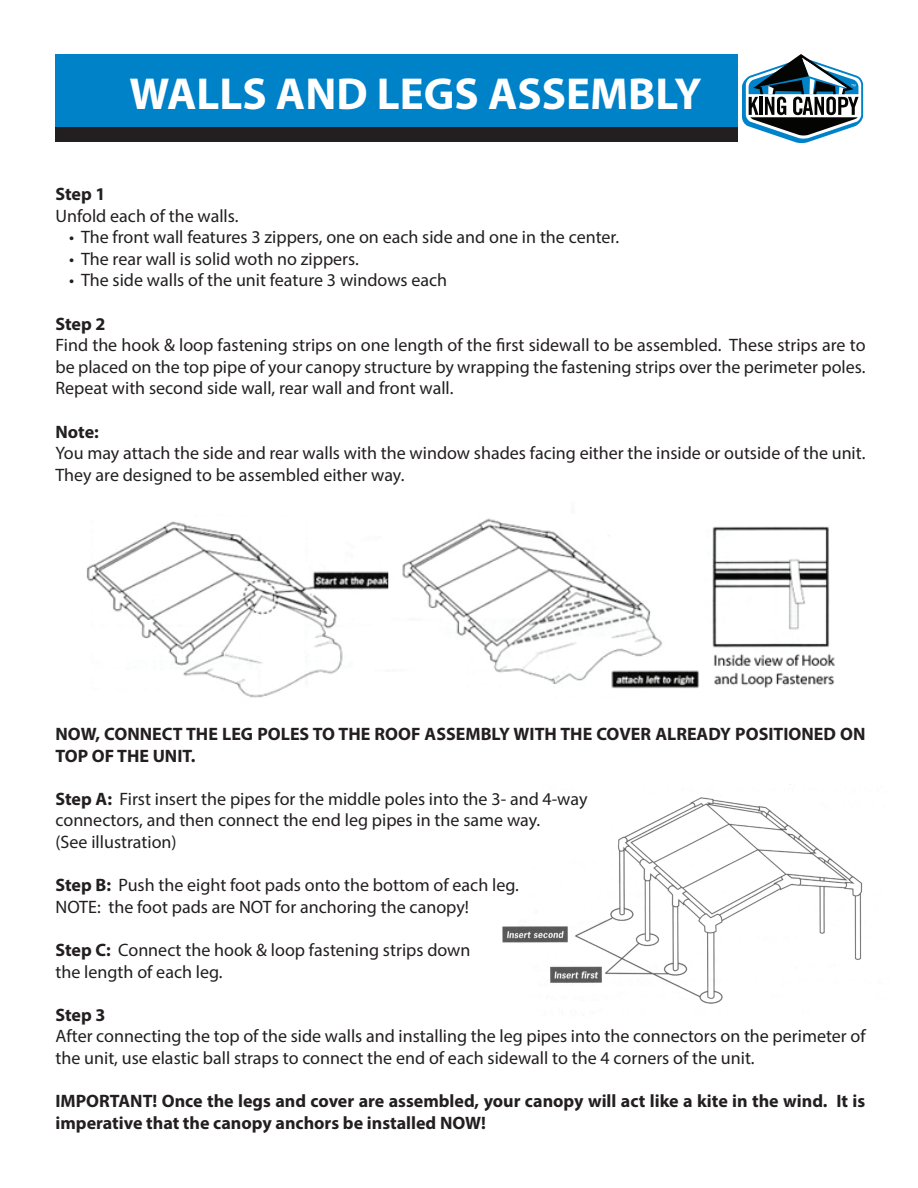
<style>
.page{position:relative;width:918px;height:1188px;background:#fff}
.page>*{position:absolute;margin:0;border:0;box-sizing:border-box;transform-origin:0 0}
.t1{font:700 45px "Myriad Pro";color:#fff}
.t2{font:18px/21.6px "Myriad Pro";color:#231f20}
.t3{font:700 18px/21.6px "Myriad Pro";color:#231f20}
.s1{font-weight:700}
</style>
<div class="page">
<img style="left:502px;top:784px;width:361px;height:220px">
<div style="left:56px;top:54px;width:810px;height:74px;background:#0082c8"></div>
<img style="left:87px;top:518px;width:748px;height:180px">
<div style="left:56px;top:128px;width:810px;height:14px;background:#231f20"></div>
<div style="left:738px;top:54px;width:128px;height:89px;background:#fff"></div>
<svg style="left:742px;top:54px;width:121px;height:89px"></svg>
<h1 class="t1" style="left:130px;top:64px;width:573px">WALLS AND LEGS ASSEMBLY</h1>
<p class="t3" style="left:56px;top:182px;width:52px">Step 1</p>
<p class="t2" style="left:56px;top:204px;width:185px">Unfold each of the walls.</p>
<p class="t2" style="left:69px;top:226px;width:552px">• The front wall features 3 zippers, one on each side and one in the center.</p>
<p class="t2" style="left:69px;top:248px;width:291px">• The rear wall is solid woth no zippers.</p>
<p class="t2" style="left:69px;top:269px;width:380px">• The side walls of the unit feature 3 windows each</p>
<p class="t3" style="left:56px;top:312px;width:52px">Step 2</p>
<p class="t2" style="left:56px;top:334px;width:812px;text-align:justify">Find the hook &amp; loop fastening strips on one length of the first sidewall to be assembled. These strips are to be placed on the top pipe of your canopy structure by wrapping the fastening strips over the perimeter poles.<br>Repeat with second side wall, rear wall and front wall.</p>
<p class="t3" style="left:56px;top:420px;width:45px">Note:</p>
<p class="t2" style="left:56px;top:442px;width:812px">You may attach the side and rear walls with the window shades facing either the inside or outside of the unit.<br>They are designed to be assembled either way.</p>
<p class="t3" style="left:56px;top:722px;width:811px">NOW, CONNECT THE LEG POLES TO THE ROOF ASSEMBLY WITH THE COVER ALREADY POSITIONED ON<br>TOP OF THE UNIT.</p>
<p class="t2" style="left:56px;top:788px;width:534px"><span class="s1">Step A:</span> First insert the pipes for the middle poles into the 3- and 4-way connectors, and then connect the end leg pipes in the same way.<br>(See illustration)</p>
<p class="t2" style="left:56px;top:874px;width:465px"><span class="s1">Step B:</span> Push the eight foot pads onto the bottom of each leg.<br>NOTE: the foot pads are NOT for anchoring the canopy!</p>
<p class="t2" style="left:56px;top:939px;width:417px"><span class="s1">Step C:</span> Connect the hook &amp; loop fastening strips down the length of each leg.</p>
<p class="t3" style="left:56px;top:1003px;width:52px">Step 3</p>
<p class="t2" style="left:56px;top:1025px;width:812px">After connecting the top of the side walls and installing the leg pipes into the connectors on the perimeter of the unit, use elastic ball straps to connect the end of each sidewall to the 4 corners of the unit.</p>
<p class="t3" style="left:56px;top:1090px;width:811px">IMPORTANT! Once the legs and cover are assembled, your canopy will act like a kite in the wind. It is imperative that the canopy anchors be installed NOW!</p>
</div>
